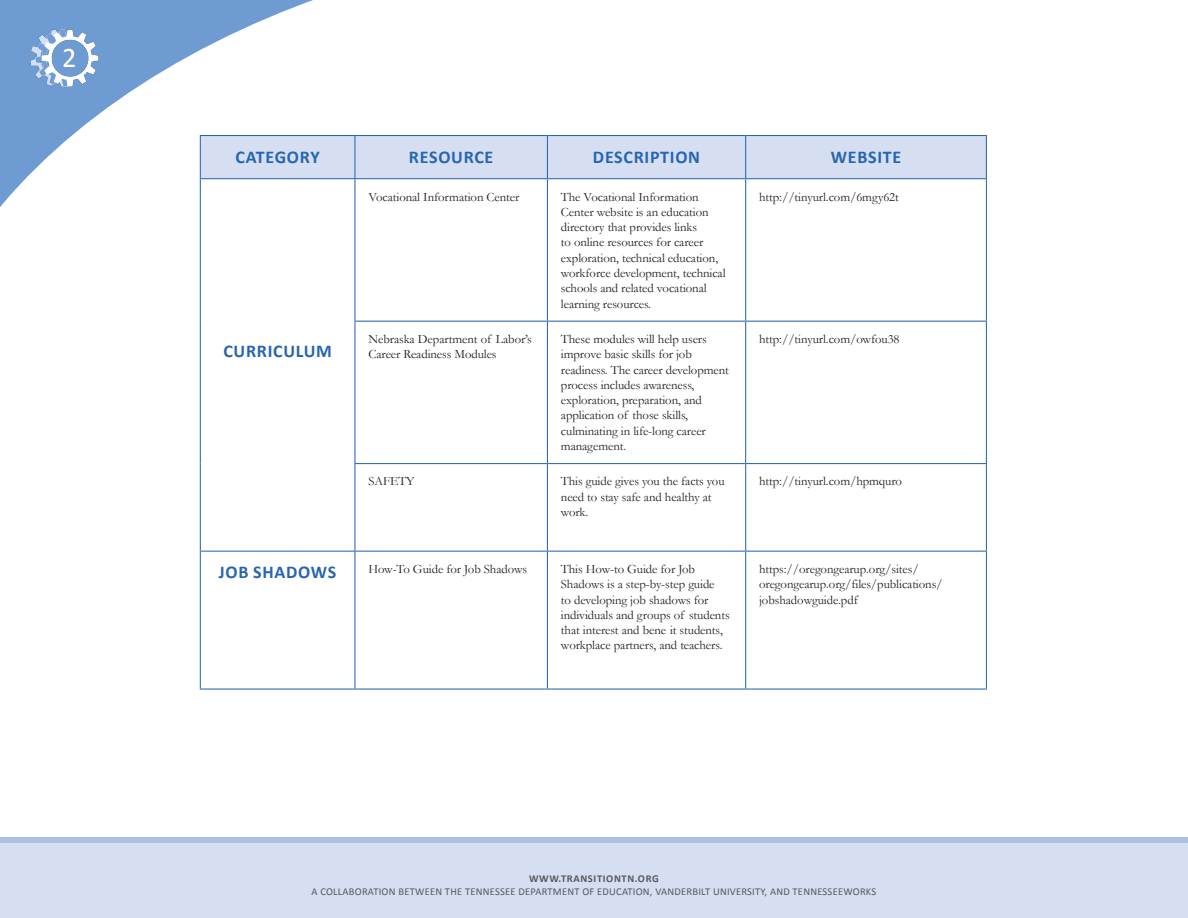
<style>
.page{position:relative;width:1188px;height:918px;background:#fff}
.page>*{position:absolute;margin:0;border:0;box-sizing:border-box;transform-origin:0 0}
.t1{font:28.5px "Calibri";color:#fff}
.t2{font:700 18px "Calibri";letter-spacing:.04em;color:#2865b1}
.Copy_-_Table{font:12.75px/15.3px "Garamond";letter-spacing:-.005em;color:#231f20}
.t3{font:10.5px "Calibri";letter-spacing:.02em;color:#57585a}
.t4{font:700 10.5px "Calibri";letter-spacing:.06em;color:#57585a}
</style>
<div class="page">
<svg style="left:0;top:0;width:353px;height:224px"></svg>
<img style="left:17px;top:25px;width:87px;height:65px">
<svg style="left:0;top:837px;width:1188px;height:81px;background:#d1dcef"></svg>
<div style="left:201px;top:136px;width:785px;height:42px;background:#d5dff1"></div>
<hr style="left:200px;top:135px;width:155px;height:1px;background:#2865b1">
<hr style="left:200px;top:136px;width:1px;height:42px;background:#2865b1">
<hr style="left:355px;top:135px;width:192px;height:1px;background:#2865b1">
<hr style="left:354px;top:136px;width:1px;height:42px;background:#2865b1">
<hr style="left:547px;top:135px;width:199px;height:1px;background:#2865b1">
<hr style="left:547px;top:136px;width:1px;height:42px;background:#2865b1">
<hr style="left:746px;top:135px;width:241px;height:1px;background:#2865b1">
<hr style="left:745px;top:136px;width:1px;height:42px;background:#2865b1">
<hr style="left:986px;top:136px;width:1px;height:42px;background:#2865b1">
<hr style="left:200px;top:178px;width:155px;height:1px;background:#2865b1">
<hr style="left:200px;top:179px;width:1px;height:142px;background:#2865b1">
<hr style="left:355px;top:178px;width:192px;height:1px;background:#2865b1">
<hr style="left:354px;top:179px;width:1px;height:142px;background:#2865b1">
<hr style="left:547px;top:178px;width:199px;height:1px;background:#2865b1">
<hr style="left:547px;top:179px;width:1px;height:142px;background:#2865b1">
<hr style="left:746px;top:178px;width:241px;height:1px;background:#2865b1">
<hr style="left:745px;top:179px;width:1px;height:142px;background:#2865b1">
<hr style="left:986px;top:179px;width:1px;height:142px;background:#2865b1">
<hr style="left:200px;top:321px;width:1px;height:143px;background:#2865b1">
<hr style="left:354px;top:321px;width:193px;height:1px;background:#2865b1">
<hr style="left:354px;top:322px;width:1px;height:141px;background:#2865b1">
<hr style="left:547px;top:321px;width:199px;height:1px;background:#2865b1">
<hr style="left:547px;top:322px;width:1px;height:141px;background:#2865b1">
<hr style="left:746px;top:321px;width:241px;height:1px;background:#2865b1">
<hr style="left:745px;top:322px;width:1px;height:141px;background:#2865b1">
<hr style="left:986px;top:322px;width:1px;height:141px;background:#2865b1">
<hr style="left:200px;top:464px;width:1px;height:87px;background:#2865b1">
<hr style="left:354px;top:463px;width:193px;height:1px;background:#2865b1">
<hr style="left:354px;top:464px;width:1px;height:87px;background:#2865b1">
<hr style="left:547px;top:463px;width:199px;height:1px;background:#2865b1">
<hr style="left:547px;top:464px;width:1px;height:87px;background:#2865b1">
<hr style="left:746px;top:463px;width:241px;height:1px;background:#2865b1">
<hr style="left:745px;top:464px;width:1px;height:87px;background:#2865b1">
<hr style="left:986px;top:464px;width:1px;height:87px;background:#2865b1">
<hr style="left:200px;top:551px;width:155px;height:1px;background:#2865b1">
<hr style="left:200px;top:552px;width:1px;height:137px;background:#2865b1">
<hr style="left:355px;top:551px;width:192px;height:1px;background:#2865b1">
<hr style="left:354px;top:552px;width:1px;height:137px;background:#2865b1">
<hr style="left:547px;top:551px;width:199px;height:1px;background:#2865b1">
<hr style="left:547px;top:552px;width:1px;height:137px;background:#2865b1">
<hr style="left:746px;top:551px;width:241px;height:1px;background:#2865b1">
<hr style="left:745px;top:552px;width:1px;height:137px;background:#2865b1">
<hr style="left:986px;top:552px;width:1px;height:137px;background:#2865b1">
<hr style="left:200px;top:689px;width:155px;height:1px;background:#2865b1">
<hr style="left:355px;top:689px;width:192px;height:1px;background:#2865b1">
<hr style="left:547px;top:689px;width:199px;height:1px;background:#2865b1">
<hr style="left:746px;top:689px;width:241px;height:1px;background:#2865b1">
<h1 class="t1" style="left:62px;top:40px;width:16px">2</h1>
<h4 class="t2" style="left:236px;top:144px;width:86px">CATEGORY</h4>
<h4 class="t2" style="left:409px;top:144px;width:86px">RESOURCE</h4>
<h4 class="t2" style="left:593px;top:144px;width:109px">DESCRIPTION</h4>
<h4 class="t2" style="left:831px;top:144px;width:72px">WEBSITE</h4>
<h4 class="t2" style="left:223px;top:338px;width:110px">CURRICULUM</h4>
<p class="Copy_-_Table" style="left:368px;top:189px;width:152px">Vocational Information Center</p>
<p class="Copy_-_Table" style="left:561px;top:189px;width:166px">The Vocational Information<br>Center website is an education directory that provides links<br>to online resources for career exploration, technical education, workforce development, technical schools and related vocational learning resources.</p>
<p class="Copy_-_Table" style="left:759px;top:189px;width:141px">http://tinyurl.com/6mgy62t</p>
<p class="Copy_-_Table" style="left:368px;top:331px;width:165px">Nebraska Department of Labor’s<br>Career Readiness Modules</p>
<p class="Copy_-_Table" style="left:561px;top:331px;width:170px">These modules will help users improve basic skills for job readiness. The career development process includes awareness, exploration, preparation, and application of those skills, culminating in life-long career management.</p>
<p class="Copy_-_Table" style="left:759px;top:331px;width:142px">http://tinyurl.com/owfou38</p>
<p class="Copy_-_Table" style="left:368px;top:473px;width:48px">SAFETY</p>
<p class="Copy_-_Table" style="left:561px;top:473px;width:165px">This guide gives you the facts you need to stay safe and healthy at work.</p>
<p class="Copy_-_Table" style="left:759px;top:473px;width:144px">http://tinyurl.com/hpmquro</p>
<h4 class="t2" style="left:219px;top:559px;width:119px">JOB SHADOWS</h4>
<p class="Copy_-_Table" style="left:368px;top:561px;width:160px">How-To Guide for Job Shadows</p>
<p class="Copy_-_Table" style="left:561px;top:561px;width:170px">This How-to Guide for Job<br>Shadows is a step-by-step guide<br>to developing job shadows for individuals and groups of students that interest and bene it students, workplace partners, and teachers.</p>
<p class="Copy_-_Table" style="left:759px;top:561px;width:185px">https://oregongearup.org/sites/ oregongearup.org/files/publications/ jobshadowguide.pdf</p>
<p class="t4" style="left:529px;top:871px;width:131px">WWW.TRANSITIONTN.ORG</p>
<p class="t3" style="left:311px;top:885px;width:566px">A COLLABORATION BETWEEN THE TENNESSEE DEPARTMENT OF EDUCATION, VANDERBILT UNIVERSITY, AND TENNESSEEWORKS</p>
</div>
